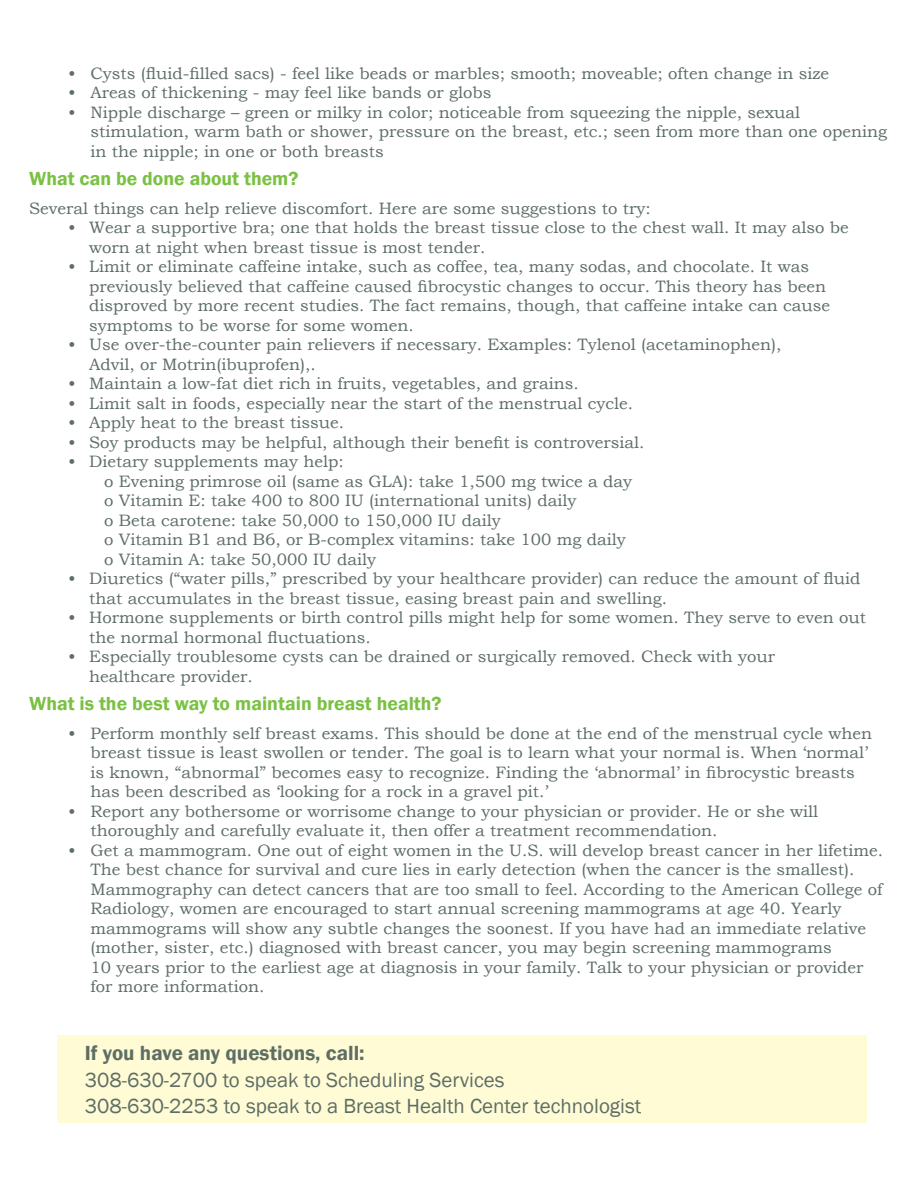
<style>
.page{position:relative;width:918px;height:1188px;background:#fff}
.page>*{position:absolute;margin:0;border:0;box-sizing:border-box;transform-origin:0 0}
.t1{font:21px/26.4px "Franklin Gothic";color:#5e6e66}
.t2{font:600 21px "Franklin Gothic";color:#5e6e66}
.t3{font:600 19.5px "Franklin Gothic";color:#7ac143}
.t4{font:16.5px/19.5px "Bookman Old Style";color:#5e6e66}
</style>
<div class="page">
<div style="left:57px;top:1036px;width:810px;height:87px;background:#fffbd5"></div>
<p class="t4" style="left:68px;top:63px;width:763px">• Cysts (fluid-filled sacs) - feel like beads or marbles; smooth; moveable; often change in size</p>
<p class="t4" style="left:68px;top:83px;width:425px">• Areas of thickening - may feel like bands or globs</p>
<p class="t4" style="left:91px;top:102px;width:798px;text-indent:-22px">• Nipple discharge – green or milky in color; noticeable from squeezing the nipple, sexual stimulation, warm bath or shower, pressure on the breast, etc.; seen from more than one opening in the nipple; in one or both breasts</p>
<p class="t3" style="left:29px;top:167px;width:271px">What can be done about them?</p>
<p class="t4" style="left:29px;top:198px;width:623px">Several things can help relieve discomfort. Here are some suggestions to try:</p>
<p class="t4" style="left:89px;top:218px;width:761px;text-indent:-21px">• Wear a supportive bra; one that holds the breast tissue close to the chest wall. It may also be worn at night when breast tissue is most tender.</p>
<p class="t4" style="left:89px;top:257px;width:742px;text-indent:-21px">• Limit or eliminate caffeine intake, such as coffee, tea, many sodas, and chocolate. It was previously believed that caffeine caused fibrocystic changes to occur. This theory has been disproved by more recent studies. The fact remains, though, that caffeine intake can cause symptoms to be worse for some women.</p>
<p class="t4" style="left:89px;top:335px;width:694px;text-indent:-21px">• Use over-the-counter pain relievers if necessary. Examples: Tylenol (acetaminophen),<br>Advil, or Motrin(ibuprofen),.</p>
<p class="t4" style="left:68px;top:374px;width:512px">• Maintain a low-fat diet rich in fruits, vegetables, and grains.</p>
<p class="t4" style="left:68px;top:393px;width:566px">• Limit salt in foods, especially near the start of the menstrual cycle.</p>
<p class="t4" style="left:68px;top:413px;width:277px">• Apply heat to the breast tissue.</p>
<p class="t4" style="left:68px;top:433px;width:578px">• Soy products may be helpful, although their benefit is controversial.</p>
<p class="t4" style="left:104px;top:452px;width:529px;text-indent:-36px">• Dietary supplements may help:<br>o Evening primrose oil (same as GLA): take 1,500 mg twice a day o Vitamin E: take 400 to 800 IU (international units) daily<br>o Beta carotene: take 50,000 to 150,000 IU daily<br>o Vitamin B1 and B6, or B-complex vitamins: take 100 mg daily o Vitamin A: take 50,000 IU daily</p>
<p class="t4" style="left:89px;top:569px;width:773px;text-indent:-21px">• Diuretics (“water pills,” prescribed by your healthcare provider) can reduce the amount of fluid that accumulates in the breast tissue, easing breast pain and swelling.</p>
<p class="t4" style="left:89px;top:608px;width:778px;text-indent:-21px">• Hormone supplements or birth control pills might help for some women. They serve to even out the normal hormonal fluctuations.</p>
<p class="t4" style="left:89px;top:647px;width:687px;text-indent:-21px">• Especially troublesome cysts can be drained or surgically removed. Check with your healthcare provider.</p>
<p class="t3" style="left:29px;top:692px;width:414px">What is the best way to maintain breast health?</p>
<p class="t4" style="left:91px;top:723px;width:783px;text-indent:-22px">• Perform monthly self breast exams. This should be done at the end of the menstrual cycle when breast tissue is least swollen or tender. The goal is to learn what your normal is. When ‘normal’ is known, “abnormal” becomes easy to recognize. Finding the ‘abnormal’ in fibrocystic breasts has been described as ‘looking for a rock in a gravel pit.’</p>
<p class="t4" style="left:91px;top:801px;width:729px;text-indent:-22px">• Report any bothersome or worrisome change to your physician or provider. He or she will thoroughly and carefully evaluate it, then offer a treatment recommendation.</p>
<p class="t4" style="left:91px;top:840px;width:794px;text-indent:-22px">• Get a mammogram. One out of eight women in the U.S. will develop breast cancer in her lifetime.<br>The best chance for survival and cure lies in early detection (when the cancer is the smallest).<br>Mammography can detect cancers that are too small to feel. According to the American College of Radiology, women are encouraged to start annual screening mammograms at age 40. Yearly mammograms will show any subtle changes the soonest. If you have had an immediate relative (mother, sister, etc.) diagnosed with breast cancer, you may begin screening mammograms<br>10 years prior to the earliest age at diagnosis in your family. Talk to your physician or provider for more information.</p>
<p class="t2" style="left:85px;top:1040px;width:281px">If you have any questions, call:</p>
<p class="t1" style="left:85px;top:1067px;width:558px">308-630-2700 to speak to Scheduling Services<br>308-630-2253 to speak to a Breast Health Center technologist</p>
</div>
